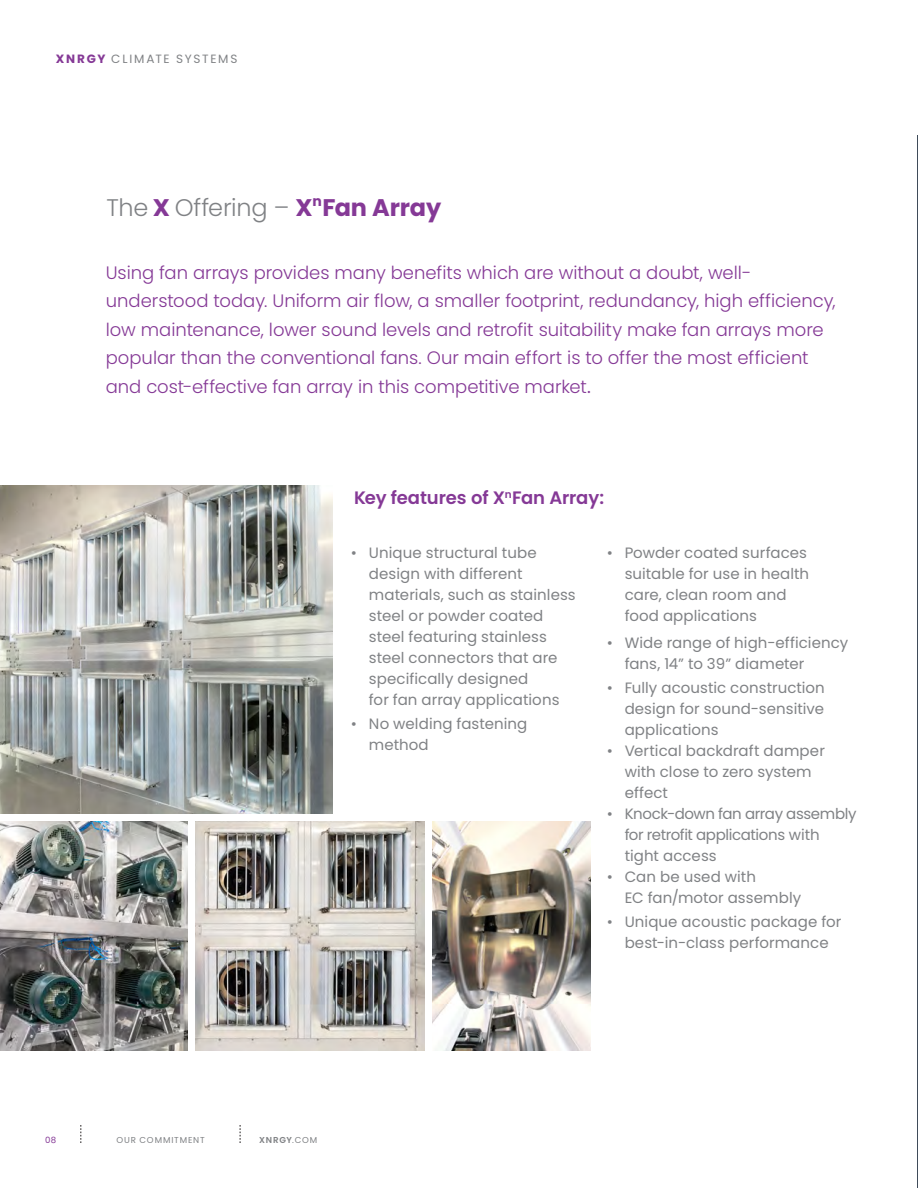
<style>
.page{position:relative;width:918px;height:1188px;background:#fff}
.page>*{position:absolute;margin:0;border:0;box-sizing:border-box;transform-origin:0 0}
.H4__Left{font:300 24px "Poppins";letter-spacing:-.01em;color:#808285}
.BC__Left{font:300 18px/28.5px "Poppins";color:#853996}
.BC__Left-2{font:600 18px "Poppins";letter-spacing:-.005em;color:#853996}
.BC__Left-3{font:15px/21px "Poppins";letter-spacing:.005em;color:#808285}
.BC__Left-4{font:15px/21px "Poppins";letter-spacing:-.025em;color:#808285}
.H4__Left-2{font:12px "Poppins";letter-spacing:.145em;color:#808285}
.t1{font:8.7px "Poppins";letter-spacing:.105em;color:#808285}
.CN__Left{font:600 8.7px "Poppins";letter-spacing:.085em;color:#808285}
.CN__Left-2{font:8.7px "Poppins";color:#853996}
.s1{font-weight:700;color:#853996}
.s2{font-weight:400}
</style>
<div class="page">
<img style="left:195px;top:821px;width:229px;height:230px">
<img style="left:0;top:821px;width:188px;height:230px">
<img style="left:432px;top:821px;width:159px;height:230px">
<img style="left:0;top:486px;width:332px;height:327px">
<svg style="left:81px;top:1125px;width:1px;height:18px"></svg>
<svg style="left:240px;top:1125px;width:1px;height:18px"></svg>
<svg style="left:917px;top:135px;width:1px;height:1053px"></svg>
<p class="H4__Left-2" style="left:56px;top:52px;width:183px"><span class="s1">XNRGY</span> CLIMATE SYSTEMS</p>
<p class="H4__Left" style="left:106px;top:194px;width:336px">The <span class="s1">X</span> Offering – <span class="s1">X</span><sup>n</sup><span class="s1">Fan Array</span></p>
<p class="BC__Left" style="left:106px;top:258px;width:731px">Using fan arrays provides many benefits which are without a doubt, well&shy;understood today. Uniform air flow, a smaller footprint, redundancy, high efficiency, low maintenance, lower sound levels and retrofit suitability make fan arrays more popular than the conventional fans. Our main effort is to offer the most efficient and cost-effective fan array in this competitive market<span class="s2">.</span></p>
<p class="BC__Left-2" style="left:354px;top:487px;width:252px">Key features of X<sup>n</sup>Fan Array:</p>
<p class="BC__Left-3" style="left:369px;top:542px;width:208px;text-indent:-18px">• Unique structural tube design with different materials, such as stainless steel or powder coated steel featuring stainless steel connectors that are specifically designed<br>for fan array applications</p>
<p class="BC__Left-3" style="left:369px;top:713px;width:160px;text-indent:-18px">• No welding fastening method</p>
<p class="BC__Left-3" style="left:625px;top:542px;width:186px;text-indent:-18px">• Powder coated surfaces suitable for use in health care, clean room and food applications</p>
<p class="BC__Left-3" style="left:625px;top:632px;width:225px;text-indent:-18px">• Wide range of high-efficiency fans, 14” to 39” diameter</p>
<p class="BC__Left-3" style="left:625px;top:677px;width:202px;text-align:justify;text-indent:-18px">• Fully acoustic construction design for sound-sensitive applications</p>
<p class="BC__Left-3" style="left:625px;top:740px;width:202px;text-indent:-18px">• Vertical backdraft damper with close to zero system effect</p>
<p class="BC__Left-4" style="left:625px;top:803px;width:233px;text-indent:-18px">• Knock-down fan array assembly for retrofit applications with tight access</p>
<p class="BC__Left-3" style="left:625px;top:866px;width:178px;text-indent:-18px">• Can be used with<br>EC fan/motor assembly</p>
<p class="BC__Left-3" style="left:607px;top:911px;width:236px;text-align:center">• Unique acoustic package for best-in-class performance</p>
<p class="CN__Left-2" style="left:45px;top:1135px;width:13px">08</p>
<p class="t1" style="left:116px;top:1135px;width:90px">OUR COMMITMENT</p>
<p class="CN__Left" style="left:259px;top:1135px;width:59px">XNRGY<span class="s2">.COM</span></p>
</div>
